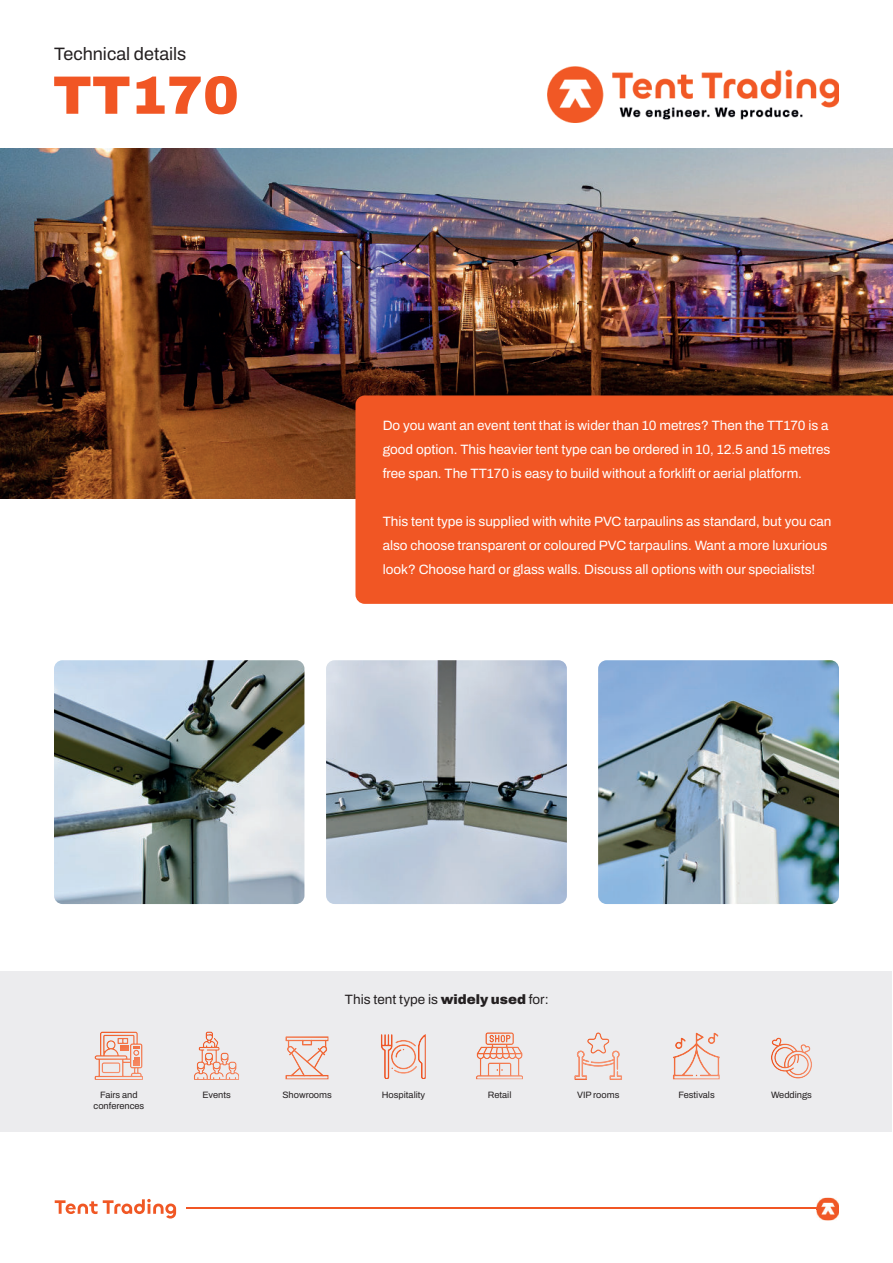
<style>
.page{position:relative;width:893px;height:1263px;background:#fff}
.page>*{position:absolute;margin:0;border:0;box-sizing:border-box;transform-origin:0 0}
.t1{font:900 54px "Archivo";color:#f15624}
.t2{font:18px "Archivo";color:#231f20}
.t3{font:13.5px/24px "Archivo";color:#fff}
.t4{font:13.5px "Archivo";color:#231f20}
.t5{font:9.3px/11.1px "Archivo";color:#231f20;text-align:center}
.s1{font-weight:900}
</style>
<div class="page">
<img style="left:0;top:149px;width:893px;height:350px">
<img style="left:548px;top:67px;width:291px;height:55px">
<svg style="left:54px;top:1199px;width:122px;height:20px"></svg>
<hr style="left:186px;top:1207px;width:634px;height:2px;background:#f15624">
<img style="left:816px;top:1198px;width:23px;height:22px">
<img style="left:54px;top:660px;width:250px;height:244px">
<img style="left:326px;top:660px;width:241px;height:244px">
<img style="left:598px;top:660px;width:241px;height:244px">
<div style="left:355px;top:395px;width:538px;height:209px;background:#f15624"></div>
<div style="left:1px;top:971px;width:891px;height:160px;background:#ececee"></div>
<svg style="left:94px;top:1031px;width:49px;height:49px"></svg>
<svg style="left:194px;top:1031px;width:45px;height:49px"></svg>
<svg style="left:285px;top:1036px;width:44px;height:43px"></svg>
<svg style="left:381px;top:1034px;width:45px;height:45px"></svg>
<svg style="left:476px;top:1032px;width:47px;height:47px"></svg>
<svg style="left:574px;top:1032px;width:48px;height:48px"></svg>
<svg style="left:673px;top:1032px;width:47px;height:47px"></svg>
<svg style="left:771px;top:1037px;width:41px;height:42px"></svg>
<h2 class="t2" style="left:54px;top:47px;width:134px">Technical details</h2>
<h1 class="t1" style="left:53px;top:75px;width:188px">TT170</h1>
<p class="t3" style="left:383px;top:414px;width:449px">Do you want an event tent that is wider than 10 metres? Then the TT170 is a good option. This heavier tent type can be ordered in 10, 12.5 and 15 metres free span. The TT170 is easy to build without a forklift or aerial platform.</p>
<p class="t3" style="left:383px;top:510px;width:450px">This tent type is supplied with white PVC tarpaulins as standard, but you can also choose transparent or coloured PVC tarpaulins. Want a more luxurious look? Choose hard or glass walls. Discuss all options with our specialists!</p>
<p class="t4" style="left:345px;top:994px;width:205px">This tent type is <span class="s1">widely used</span> for:</p>
<p class="t5" style="left:94px;top:1089px;width:52px">Fairs and conferences</p>
<p class="t5" style="left:202px;top:1089px;width:30px">Events</p>
<p class="t5" style="left:282px;top:1089px;width:51px">Showrooms</p>
<p class="t5" style="left:382px;top:1089px;width:45px">Hospitality</p>
<p class="t5" style="left:488px;top:1089px;width:25px">Retail</p>
<p class="t5" style="left:577px;top:1089px;width:44px">VIP rooms</p>
<p class="t5" style="left:678px;top:1089px;width:38px">Festivals</p>
<p class="t5" style="left:771px;top:1089px;width:42px">Weddings</p>
</div>
